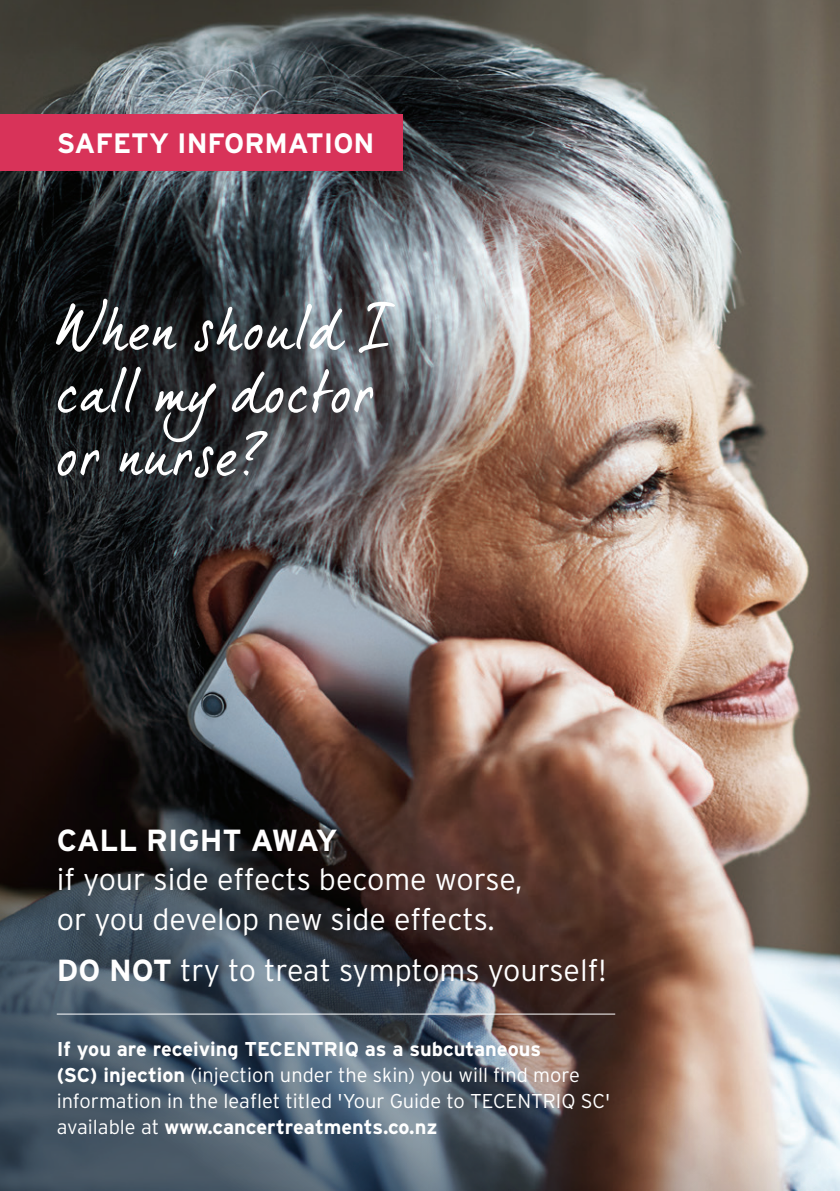
<style>
.page{position:relative;width:840px;height:1191px;background:#fff}
.page>*{position:absolute;margin:0;border:0;box-sizing:border-box;transform-origin:0 0}
.t1{font:60px/63px "dear Joe 5 CASUAL P";color:#fff}
.t2{font:300 30.4px/39.6px "Interstate";color:#fff}
.t3{font:700 30.4px "Interstate";color:#fff}
.t4{font:700 28px "Interstate";color:#fff}
.t5{font:300 20px/26px "Interstate";color:#fff}
.s1{font-weight:700}
</style>
<div class="page">
<img style="left:0;top:0;width:839px;height:1191px">
<div style="left:0;top:114px;width:402px;height:56px;background:#d83359"></div>
<hr style="left:57px;top:1013px;width:558px;height:1px;background:#fff">
<h3 class="t4" style="left:57px;top:128px;width:319px">SAFETY INFORMATION</h3>
<h1 class="t1" style="left:57px;top:295px;width:335px">When should I call my doctor or nurse?</h1>
<h2 class="t3" style="left:57px;top:823px;width:282px">CALL RIGHT AWAY</h2>
<h2 class="t2" style="left:57px;top:859px;width:467px">if your side effects become worse, or you develop new side effects.</h2>
<h2 class="t2" style="left:57px;top:950px;width:551px"><span class="s1">DO NOT</span> try to treat symptoms yourself!</h2>
<p class="t5" style="left:57px;top:1036px;width:554px"><span class="s1">If you are receiving TECENTRIQ as a subcutaneous<br>(SC) injection</span> (injection under the skin) you will find more information in the leaflet titled 'Your Guide to TECENTRIQ SC' available at <span class="s1">www.cancertreatments.co.nz</span></p>
</div>
